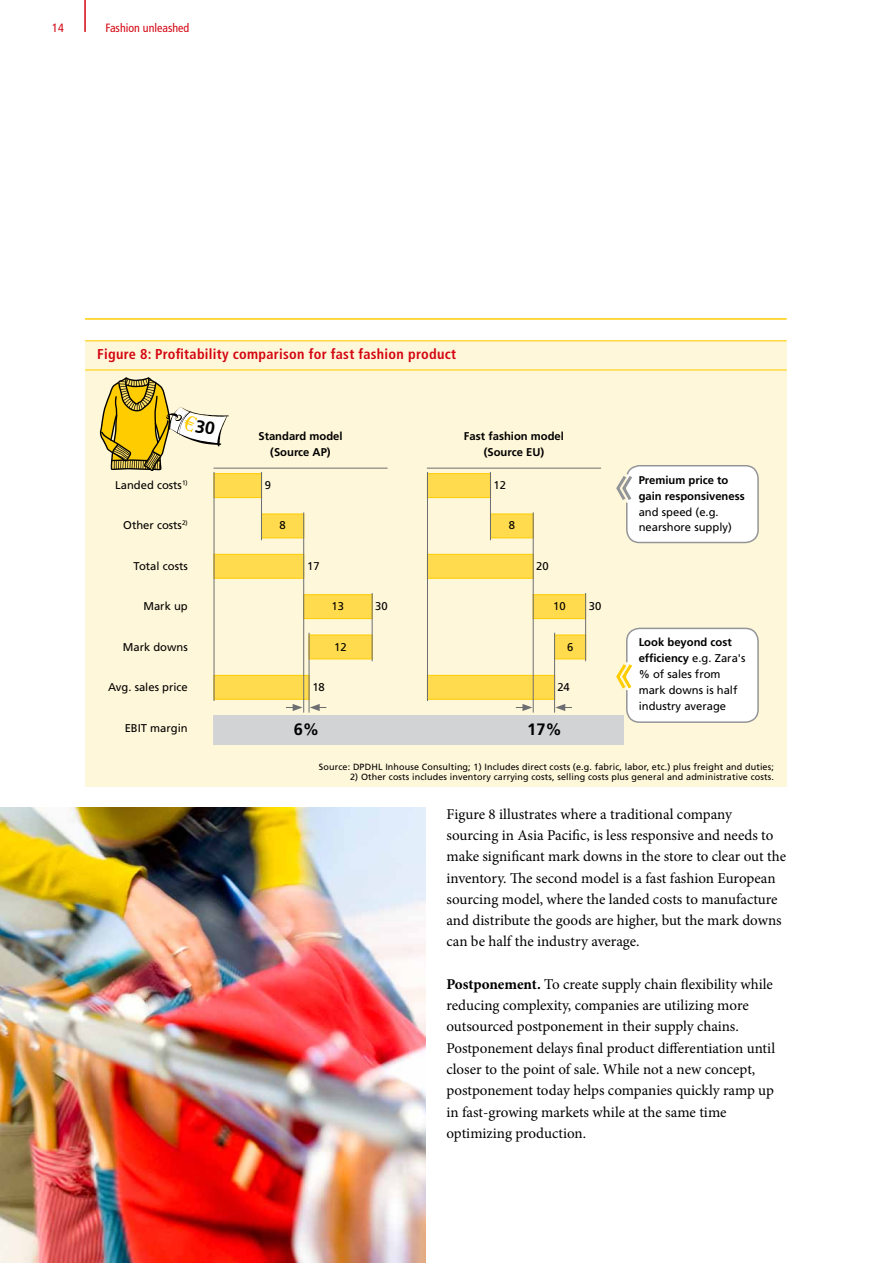
<style>
.page{position:relative;width:893px;height:1263px;background:#fff}
.page>*{position:absolute;margin:0;border:0;box-sizing:border-box;transform-origin:0 0}
.t1{font:700 16.5px "Frutiger LT Std";color:#000}
.t2{font:15px/21.3px "Minion Pro";letter-spacing:-.005em;color:#000}
.t3{font:700 condensed 14.25px "Frutiger LT Std";letter-spacing:.02em;color:#d40511}
.t4{font:condensed 12px "Frutiger LT Std";color:#d40511}
.t5{font:11.25px/15.9px "Frutiger LT Std";color:#000}
.t6{font:700 11.25px/15.9px "Frutiger LT Std";color:#000;text-align:center}
.t7{font:9px "Frutiger LT Std";letter-spacing:.015em;color:#000}
.s1{font-weight:700}
</style>
<div class="page">
<div style="left:85px;top:340px;width:702px;height:447px;background:#fff7d9"></div>
<hr style="left:85px;top:369px;width:702px;height:1px;background:#fc0">
<hr style="left:85px;top:340px;width:702px;height:1px;background:#fc0">
<div style="left:213px;top:473px;width:49px;height:25px;background:#ffdb4d;border:1px solid #fc0"></div>
<div style="left:213px;top:554px;width:91px;height:25px;background:#ffdb4d;border:1px solid #fc0"></div>
<div style="left:213px;top:675px;width:97px;height:25px;background:#ffdb4d;border:1px solid #fc0"></div>
<div style="left:303px;top:594px;width:70px;height:25px;background:#ffdb4d;border:1px solid #fc0"></div>
<div style="left:308px;top:634px;width:65px;height:25px;background:#ffdb4d;border:1px solid #fc0"></div>
<div style="left:261px;top:513px;width:43px;height:25px;background:#ffdb4d;border:1px solid #fc0"></div>
<hr style="left:214px;top:472px;width:1px;height:229px;background:#6d6e71">
<hr style="left:303px;top:512px;width:1px;height:201px;background:#6d6e71">
<hr style="left:309px;top:633px;width:1px;height:80px;background:#6d6e71">
<hr style="left:372px;top:593px;width:1px;height:68px;background:#6d6e71">
<hr style="left:261px;top:472px;width:1px;height:68px;background:#6d6e71">
<div style="left:214px;top:715px;width:410px;height:29px;background:#d1d3d4"></div>
<svg style="left:286px;top:704px;width:17px;height:7px"></svg>
<svg style="left:310px;top:704px;width:16px;height:7px"></svg>
<hr style="left:213px;top:468px;width:175px;height:1px;background:#6d6e71">
<div style="left:427px;top:473px;width:64px;height:25px;background:#ffdb4d;border:1px solid #fc0"></div>
<div style="left:427px;top:554px;width:107px;height:25px;background:#ffdb4d;border:1px solid #fc0"></div>
<div style="left:427px;top:675px;width:128px;height:25px;background:#ffdb4d;border:1px solid #fc0"></div>
<div style="left:533px;top:594px;width:53px;height:25px;background:#ffdb4d;border:1px solid #fc0"></div>
<div style="left:554px;top:634px;width:32px;height:25px;background:#ffdb4d;border:1px solid #fc0"></div>
<div style="left:490px;top:513px;width:44px;height:25px;background:#ffdb4d;border:1px solid #fc0"></div>
<hr style="left:427px;top:472px;width:1px;height:229px;background:#6d6e71">
<hr style="left:533px;top:512px;width:1px;height:201px;background:#6d6e71">
<hr style="left:554px;top:633px;width:1px;height:80px;background:#6d6e71">
<hr style="left:585px;top:593px;width:1px;height:68px;background:#6d6e71">
<hr style="left:490px;top:472px;width:1px;height:68px;background:#6d6e71">
<svg style="left:516px;top:704px;width:16px;height:7px"></svg>
<svg style="left:555px;top:704px;width:17px;height:7px"></svg>
<hr style="left:427px;top:468px;width:174px;height:1px;background:#6d6e71">
<svg style="left:616px;top:465px;width:143px;height:79px;background:#f8f7f5"></svg>
<div style="left:627px;top:628px;width:131px;height:94px;background:#fff;border-radius:13px"></div>
<svg style="left:616px;top:664px;width:16px;height:25px"></svg>
<div style="left:626px;top:628px;width:133px;height:95px;border:2px solid #939598;border-radius:13px"></div>
<hr style="left:85px;top:318px;width:702px;height:2px;background:#fc0">
<img style="left:0;top:808px;width:425px;height:455px">
<hr style="left:84px;top:0;width:2px;height:32px;background:#d40511">
<svg style="left:99px;top:377px;width:130px;height:94px"></svg>
<p class="t4" style="left:52px;top:21px;width:13px">14</p>
<p class="t4" style="left:106px;top:21px;width:85px">Fashion unleashed</p>
<p class="t3" style="left:97px;top:345px;width:360px">Figure 8: Profitability comparison for fast fashion product</p>
<p class="t6" style="left:258px;top:428px;width:86px">Standard model (Source AP)</p>
<p class="t6" style="left:464px;top:428px;width:102px">Fast fashion model (Source EU)</p>
<p class="t5" style="left:115px;top:477px;width:74px">Landed costs<sup>1)</sup></p>
<p class="t5" style="left:265px;top:477px;width:8px">9</p>
<p class="t5" style="left:494px;top:477px;width:14px">12</p>
<p class="t5" style="left:123px;top:517px;width:66px">Other costs<sup>2)</sup></p>
<p class="t5" style="left:279px;top:517px;width:8px">8</p>
<p class="t5" style="left:509px;top:517px;width:8px">8</p>
<p class="t5" style="left:134px;top:558px;width:56px">Total costs</p>
<p class="t5" style="left:307px;top:558px;width:14px">17</p>
<p class="t5" style="left:536px;top:558px;width:14px">20</p>
<p class="t5" style="left:143px;top:598px;width:46px">Mark up</p>
<p class="t5" style="left:332px;top:598px;width:14px">13</p>
<p class="t5" style="left:375px;top:598px;width:14px">30</p>
<p class="t5" style="left:553px;top:598px;width:14px">10</p>
<p class="t5" style="left:589px;top:598px;width:14px">30</p>
<p class="t5" style="left:123px;top:639px;width:67px">Mark downs</p>
<p class="t5" style="left:334px;top:639px;width:14px">12</p>
<p class="t5" style="left:567px;top:639px;width:8px">6</p>
<p class="t5" style="left:108px;top:679px;width:81px">Avg. sales price</p>
<p class="t5" style="left:312px;top:679px;width:14px">18</p>
<p class="t5" style="left:557px;top:679px;width:14px">24</p>
<p class="t5" style="left:125px;top:721px;width:65px">EBIT margin</p>
<p class="t1" style="left:294px;top:720px;width:27px">6%</p>
<p class="t1" style="left:527px;top:720px;width:36px">17%</p>
<p class="t6" style="left:639px;top:472px;width:108px;text-align:left">Premium price to gain responsiveness</p>
<p class="t5" style="left:639px;top:504px;width:95px">and speed (e.g. nearshore supply)</p>
<p class="t5" style="left:639px;top:634px;width:108px"><span class="s1">Look beyond cost efficiency</span> e.g. Zara's % of sales from mark downs is half industry average</p>
<p class="t7" style="left:319px;top:761px;width:456px">Source: DPDHL Inhouse Consulting; 1) Includes direct costs (e.g. fabric, labor, etc.) plus freight and duties;</p>
<p class="t7" style="left:350px;top:772px;width:425px">2) Other costs includes inventory carrying costs, selling costs plus general and administrative costs.</p>
<p class="t2" style="left:446px;top:803px;width:341px">Figure 8 illustrates where a traditional company sourcing in Asia Pacific, is less responsive and needs to make significant mark downs in the store to clear out the inventory. The second model is a fast fashion European sourcing model, where the landed costs to manufacture and distribute the goods are higher, but the mark downs can be half the industry average.</p>
<p class="t2" style="left:446px;top:973px;width:330px"><span class="s1">Postponement.</span> To create supply chain flexibility while reducing complexity, companies are utilizing more outsourced postponement in their supply chains.<br>Postponement delays final product differentiation until closer to the point of sale. While not a new concept, postponement today helps companies quickly ramp up in fast-growing markets while at the same time optimizing production.</p>
</div>
